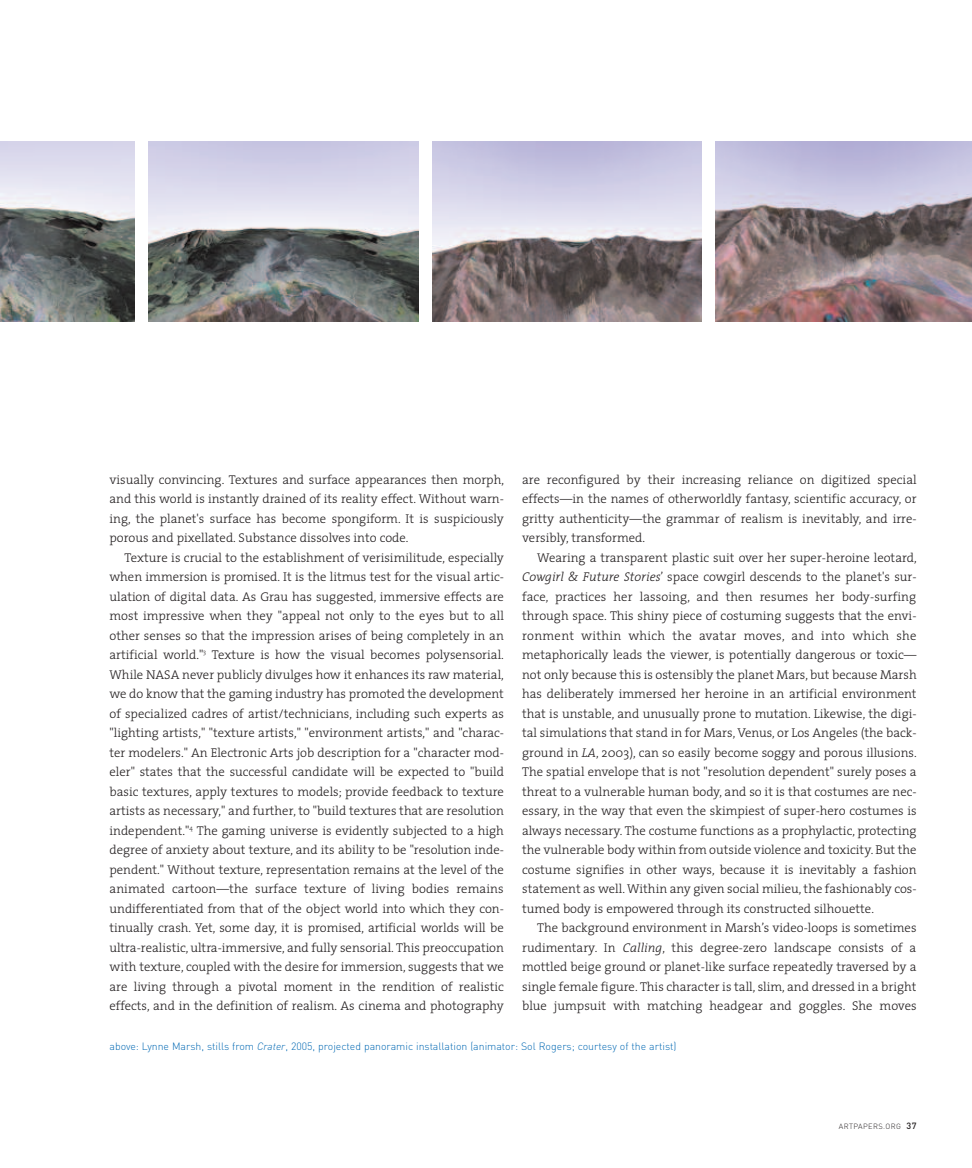
<style>
.page{position:relative;width:972px;height:1168px;background:#fff}
.page>*{position:absolute;margin:0;border:0;box-sizing:border-box;transform-origin:0 0}
.t1{font:300 12.75px/19.5px "The Serif";color:#231f20;text-align:justify}
.t2{font:300 10.5px "DIN";color:#0168b3}
.t3{font:300 7.5px "DIN";letter-spacing:.05em;color:#231f20}
.s1{font-style:italic}
.s2{font-weight:500;font-size:9px}
</style>
<div class="page">
<img style="left:432px;top:141px;width:270px;height:180px">
<img style="left:0;top:141px;width:135px;height:180px">
<img style="left:148px;top:141px;width:270px;height:180px">
<img style="left:716px;top:141px;width:256px;height:180px">
<p class="t1" style="left:522px;top:471px;width:396px">are reconfigured by their increasing reliance on digitized special effects—in the names of otherworldly fantasy, scientific accuracy, or gritty authenticity—the grammar of realism is inevitably, and irre&shy;versibly, transformed.</p>
<p class="t1" style="left:522px;top:549px;width:396px;text-indent:15px">Wearing a transparent plastic suit over her super-heroine leotard, <span class="s1">Cowgirl &amp; Future Stories</span>’ space cowgirl descends to the planet's sur&shy;face, practices her lassoing, and then resumes her body-surfing through space. This shiny piece of costuming suggests that the envi&shy;ronment within which the avatar moves, and into which she metaphorically leads the viewer, is potentially dangerous or toxic— not only because this is ostensibly the planet Mars, but because Marsh has deliberately immersed her heroine in an artificial environment that is unstable, and unusually prone to mutation. Likewise, the digi&shy;tal simulations that stand in for Mars, Venus, or Los Angeles (the back&shy;ground in <span class="s1">LA</span>, 2003), can so easily become soggy and porous illusions.<br>The spatial envelope that is not "resolution dependent" surely poses a threat to a vulnerable human body, and so it is that costumes are nec&shy;essary, in the way that even the skimpiest of super-hero costumes is always necessary. The costume functions as a prophylactic, protecting the vulnerable body within from outside violence and toxicity. But the costume signifies in other ways, because it is inevitably a fashion statement as well. Within any given social milieu, the fashionably cos&shy;tumed body is empowered through its constructed silhouette.</p>
<p class="t1" style="left:522px;top:920px;width:396px;text-indent:15px">The background environment in Marsh’s video-loops is sometimes rudimentary. In <span class="s1">Calling</span>, this degree-zero landscape consists of a mottled beige ground or planet-like surface repeatedly traversed by a single female figure. This character is tall, slim, and dressed in a bright blue jumpsuit with matching headgear and goggles. She moves</p>
<p class="t2" style="left:110px;top:1040px;width:569px">above: Lynne Marsh, stills from <span class="s1">Crater</span>, 2005, projected panoramic installation (animator: Sol Rogers; courtesy of the artist)</p>
<p class="t1" style="left:110px;top:471px;width:396px">visually convincing. Textures and surface appearances then morph, and this world is instantly drained of its reality effect. Without warn&shy;ing, the planet's surface has become spongiform. It is suspiciously porous and pixellated. Substance dissolves into code.</p>
<p class="t1" style="left:109px;top:549px;width:396px;text-indent:15px">Texture is crucial to the establishment of verisimilitude, especially when immersion is promised. It is the litmus test for the visual artic&shy;ulation of digital data. As Grau has suggested, immersive effects are most impressive when they "appeal not only to the eyes but to all other senses so that the impression arises of being completely in an artificial world."<sup>3</sup> Texture is how the visual becomes polysensorial.<br>While NASA never publicly divulges how it enhances its raw material, we do know that the gaming industry has promoted the development of specialized cadres of artist/technicians, including such experts as "lighting artists," "texture artists," "environment artists," and "charac&shy;ter modelers." An Electronic Arts job description for a "character mod&shy;eler" states that the successful candidate will be expected to "build basic textures, apply textures to models; provide feedback to texture artists as necessary," and further, to "build textures that are resolution independent."<sup>4</sup> The gaming universe is evidently subjected to a high degree of anxiety about texture, and its ability to be "resolution inde&shy;pendent." Without texture, representation remains at the level of the animated cartoon—the surface texture of living bodies remains undifferentiated from that of the object world into which they con&shy;tinually crash. Yet, some day, it is promised, artificial worlds will be ultra-realistic, ultra-immersive, and fully sensorial. This preoccupation with texture, coupled with the desire for immersion, suggests that we are living through a pivotal moment in the rendition of realistic effects, and in the definition of realism. As cinema and photography</p>
<p class="t3" style="left:839px;top:1122px;width:79px">ARTPAPERS.ORG <span class="s2">37</span></p>
</div>
